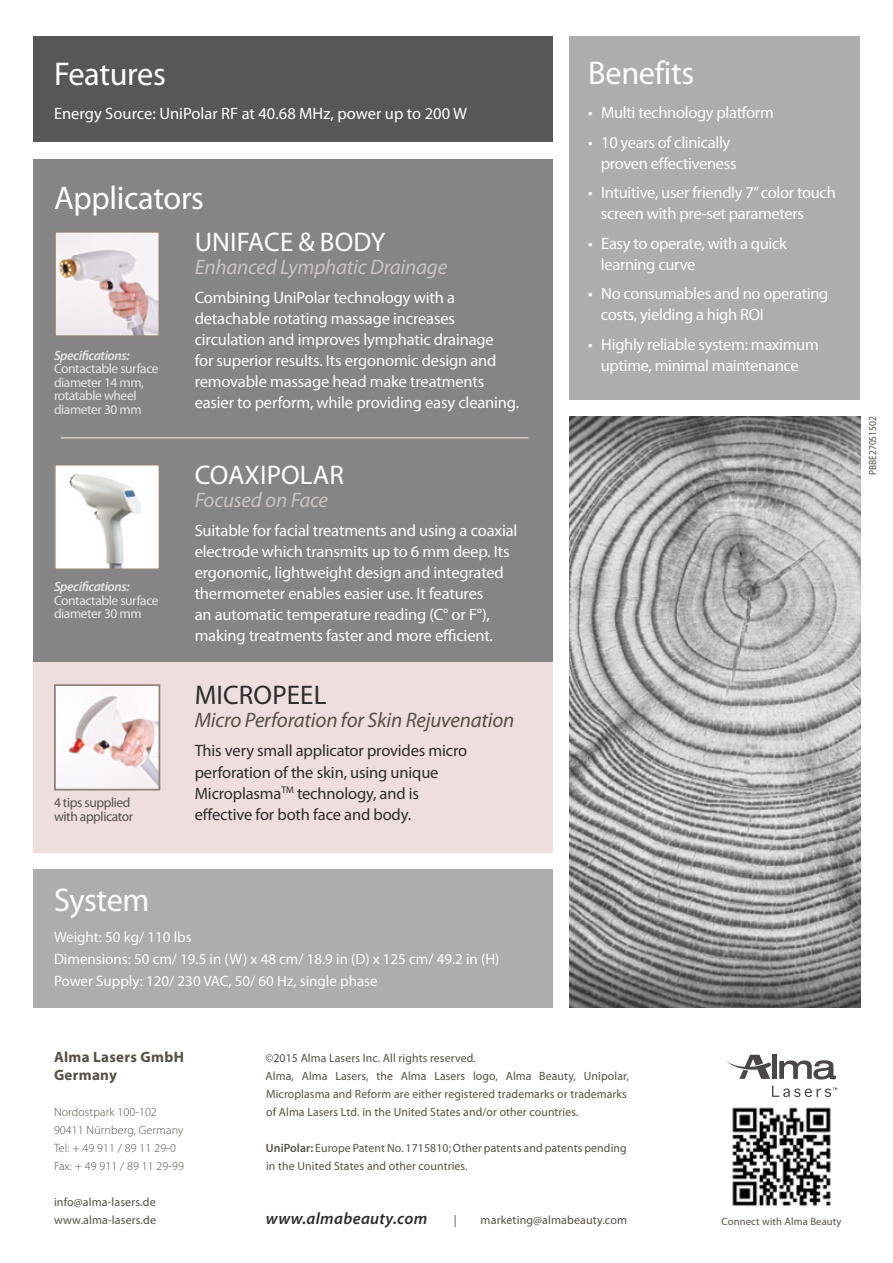
<style>
.page{position:relative;width:893px;height:1263px;background:#fff}
.page>*{position:absolute;margin:0;border:0;box-sizing:border-box;transform-origin:0 0}
.t1{font:33px "Myriad Pro";letter-spacing:-.01em;color:#fff}
.t2{font:27px "Myriad Pro";letter-spacing:.005em;color:#fff}
.t3{font:27px "Myriad Pro";letter-spacing:.005em;color:#2d2d2d}
.t4{font:italic 21px "Myriad Pro";letter-spacing:-.01em;color:#cbc3c0}
.t5{font:italic 21px "Myriad Pro";letter-spacing:-.01em;color:#565147}
.t6{font:16.5px/21px "Myriad Pro";letter-spacing:-.01em;color:#fff}
.t7{font:16.5px/21px "Myriad Pro";letter-spacing:-.01em;color:#2d2d2d}
.t8{font:italic 600 16.5px "Myriad Pro";letter-spacing:.02em;color:#2d2d2d}
.t9{font:15px/22.2px "Myriad Pro";color:#fff}
.t10{font:700 15px/18px "Myriad Pro";letter-spacing:.02em;color:#565147}
.t11{font:13.5px/13.5px "Myriad Pro";letter-spacing:-.03em;color:#fff}
.t12{font:italic 600 13.5px "Myriad Pro";letter-spacing:-.03em;color:#fff}
.t13{font:13.5px "Myriad Pro";letter-spacing:-.03em;color:#2d2d2d}
.t14{font:12px/18px "Myriad Pro";letter-spacing:.01em;color:#565147}
.t15{font:300 12px/18px "Myriad Pro";letter-spacing:.01em;color:#565147}
.t16{font:10.65px "Myriad Pro";letter-spacing:.01em;color:#565147}
.t17{font:10.5px "Myriad Pro";color:#565147;scale:.9 1}
.s1{font-weight:600}
</style>
<div class="page">
<div style="left:33px;top:654px;width:520px;height:199px;background:#efdede"></div>
<div style="left:569px;top:36px;width:291px;height:364px;background:#aeacac"></div>
<div style="left:33px;top:36px;width:520px;height:106px;background:#575757"></div>
<div style="left:33px;top:159px;width:520px;height:502px;background:#858585"></div>
<div style="left:33px;top:869px;width:520px;height:138px;background:#aeacac"></div>
<img style="left:57px;top:234px;width:100px;height:100px">
<div style="left:54px;top:231px;width:106px;height:106px;border:2px solid #8f8378"></div>
<img style="left:57px;top:467px;width:100px;height:100px">
<div style="left:54px;top:464px;width:106px;height:106px;border:2px solid #8f8378"></div>
<img style="left:57px;top:687px;width:100px;height:100px">
<div style="left:54px;top:684px;width:106px;height:106px;border:2px solid #8f8378"></div>
<hr style="left:61px;top:437px;width:467px;height:2px;background:#cbc3c0">
<img style="left:569px;top:416px;width:291px;height:591px">
<div style="left:772px;top:1054px;width:5px;height:25px;background:#4a4746"></div>
<svg style="left:779px;top:1060px;width:57px;height:19px"></svg>
<svg style="left:726px;top:1055px;width:45px;height:24px"></svg>
<svg style="left:772px;top:1085px;width:65px;height:12px"></svg>
<img style="left:732px;top:1107px;width:99px;height:99px">
<h1 class="t1" style="left:54px;top:54px;width:113px">Features</h1>
<p class="t6" style="left:54px;top:102px;width:415px">Energy Source: UniPolar RF at 40.68 MHz, power up to 200 W</p>
<h1 class="t1" style="left:54px;top:178px;width:152px">Applicators</h1>
<h2 class="t2" style="left:195px;top:225px;width:192px">UNIFACE &amp; BODY</h2>
<p class="t4" style="left:195px;top:254px;width:254px">Enhanced Lymphatic Drainage</p>
<p class="t6" style="left:195px;top:287px;width:326px">Combining UniPolar technology with a detachable rotating massage increases circulation and improves lymphatic drainage<br>for superior results. Its ergonomic design and removable massage head make treatments easier to perform, while providing easy cleaning.</p>
<p class="t12" style="left:54px;top:347px;width:77px">Specifications:</p>
<p class="t11" style="left:54px;top:362px;width:106px">Contactable surface diameter 14 mm, rotatable wheel diameter 30 mm</p>
<p class="t12" style="left:54px;top:578px;width:77px">Specifications:</p>
<p class="t11" style="left:54px;top:593px;width:106px">Contactable surface diameter 30 mm</p>
<p class="t13" style="left:54px;top:794px;width:78px">4 tips supplied</p>
<p class="t13" style="left:54px;top:808px;width:81px">with applicator</p>
<h2 class="t2" style="left:195px;top:458px;width:151px">COAXIPOLAR</h2>
<p class="t4" style="left:195px;top:487px;width:135px">Focused on Face</p>
<p class="t6" style="left:195px;top:520px;width:324px">Suitable for facial treatments and using a coaxial electrode which transmits up to 6 mm deep. Its ergonomic, lightweight design and integrated thermometer enables easier use It. features<br>an automatic temperature reading °C( o r , (°F making treatments faster and more efficient.</p>
<h2 class="t3" style="left:195px;top:679px;width:133px">MICROPEEL</h2>
<p class="t5" style="left:195px;top:707px;width:321px">Micro Perforation for Skin Rejuvenation</p>
<p class="t7" style="left:195px;top:740px;width:274px">This very small applicator provides micro perforation of the skin, using unique<br>Microplasma<sup>TM</sup> technology, and is</p>
<p class="t7" style="left:195px;top:803px;width:218px">effective for both face and body.</p>
<h1 class="t1" style="left:54px;top:879px;width:97px">System</h1>
<p class="t9" style="left:54px;top:925px;width:447px">Weight: 50 kg/ 110 lbs<br>Dimensions: 50 cm/ 19.5 in W( x) 48 cm/ 18.9 in D( x) 125 cm/ 49.2 in H( (<br>Power Supply: 120/ 230 VAC, 50/ 60 Hz, single phase</p>
<h1 class="t1" style="left:588px;top:53px;width:108px">Benefits</h1>
<p class="t6" style="left:601px;top:102px;width:174px">Multi technology platform</p>
<p class="t6" style="left:588px;top:102px;width:6px">•</p>
<p class="t6" style="left:588px;top:131px;width:6px">•</p>
<p class="t6" style="left:588px;top:182px;width:6px">•</p>
<p class="t6" style="left:588px;top:232px;width:6px">•</p>
<p class="t6" style="left:588px;top:283px;width:6px">•</p>
<p class="t6" style="left:588px;top:333px;width:6px">•</p>
<p class="t6" style="left:601px;top:131px;width:131px">10 years of clinically</p>
<p class="t6" style="left:601px;top:148px;width:236px;line-height:29.5px">proven effectiveness<br>Intuitive, user friendly 7”color touch</p>
<p class="t6" style="left:601px;top:199px;width:205px;line-height:29.5px">screen with pre-set parameters<br>Easy to operate, with a quick</p>
<p class="t6" style="left:601px;top:249px;width:229px;line-height:29.5px">learning curve<br>No consumables and no operating</p>
<p class="t6" style="left:601px;top:300px;width:219px;line-height:29.5px">costs, yielding a high ROI<br>Highly reliable system: maximum</p>
<p class="t6" style="left:601px;top:354px;width:199px">uptime, minimal maintenance</p>
<p class="t10" style="left:54px;top:1047px;width:132px">Alma Lasers GmbH<br>Germany</p>
<p class="t15" style="left:54px;top:1103px;width:132px">Nordostpark 100-102<br>90411 Nürnberg, Germany<br>Tel +: 49 911 / 89 11 29-0<br>Fax +: 49 911 / 89 11 29-99</p>
<p class="t14" style="left:54px;top:1193px;width:104px">info@alma-lasers.de www.alma-lasers.de</p>
<p class="t14" style="left:265px;top:1049px;width:212px">©2015 Alma Lasers Inc. All rights reserved.</p>
<p class="t14" style="left:266px;top:1067px;width:363px">Alma,<br>Microplasma and Reform are either registered trademarks or trademarks of Alma Lasers Ltd in. the United States and/or other countries.</p>
<p class="t14" style="left:266px;top:1139px;width:362px"><span class="s1">UniPolar:</span> Europe Patent No. 1715810;Other patents and patents pending in the United States and other countries.</p>
<p class="t14" style="left:302px;top:1067px;width:27px">Alma</p>
<p class="t14" style="left:376px;top:1067px;width:18px">the</p>
<p class="t14" style="left:401px;top:1067px;width:27px">Alma</p>
<p class="t14" style="left:473px;top:1067px;width:26px">logo,</p>
<p class="t14" style="left:506px;top:1067px;width:27px">Alma</p>
<p class="t14" style="left:584px;top:1067px;width:47px">Unipolar,</p>
<p class="t14" style="left:539px;top:1067px;width:38px">Beauty,</p>
<p class="t14" style="left:335px;top:1067px;width:35px">Lasers,</p>
<p class="t14" style="left:434px;top:1067px;width:32px">Lasers</p>
<p class="t8" style="left:266px;top:1208px;width:163px">www.almabeauty.com</p>
<p class="t14" style="left:454px;top:1211px;width:4px">|</p>
<p class="t14" style="left:481px;top:1211px;width:148px">marketing@almabeauty.com</p>
<p class="t16" style="left:722px;top:1214px;width:121px">Connect with Alma Beauty</p>
<p class="t17" style="left:866px;top:475px;width:67px;rotate:-90deg">PBBE27051502</p>
</div>
